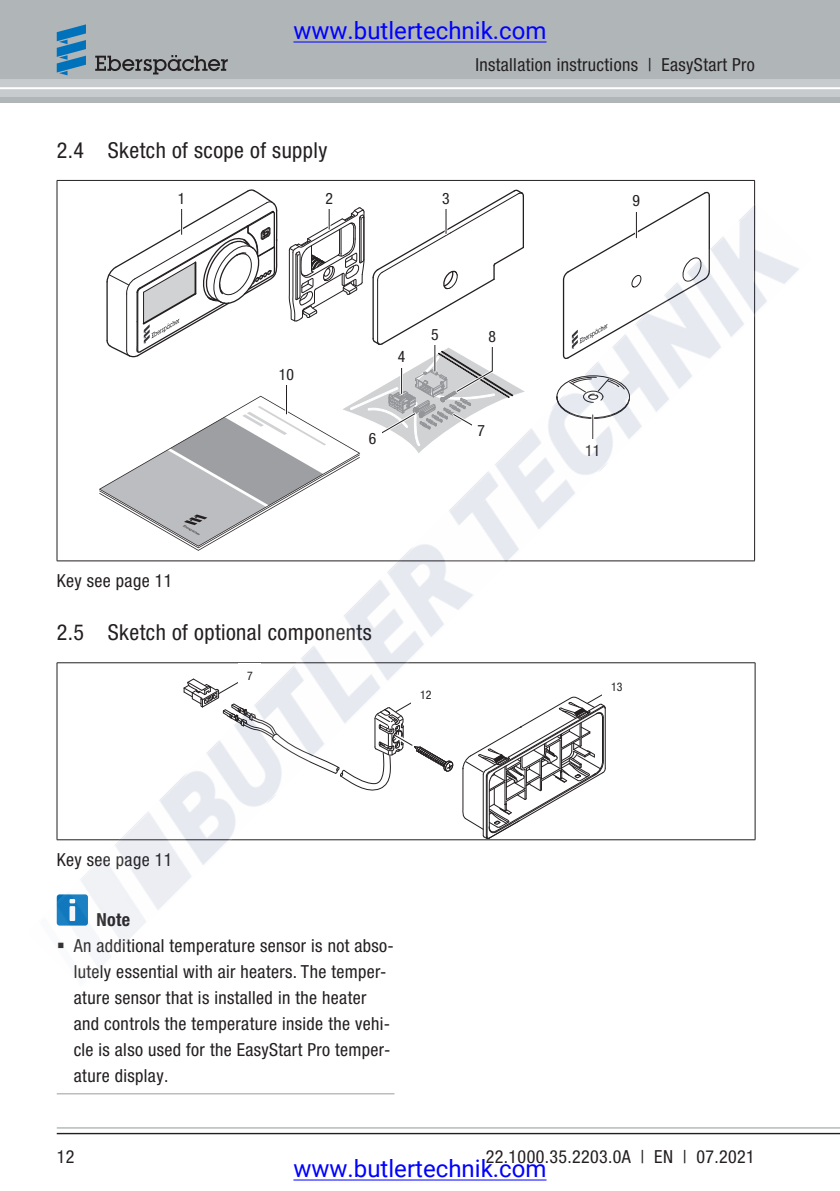
<style>
.page{position:relative;width:840px;height:1191px;background:#fff}
.page>*{position:absolute;margin:0;border:0;box-sizing:border-box;transform-origin:0 0}
.t1{font:24px "Roboto";color:#00f}
.t2{font:condensed 22px "Helvetica Neue LTW1 G";letter-spacing:.02em;color:#231f20}
.F_Fließtext_9pt{font:condensed 18px/26px "Helvetica Neue LTW1 G";letter-spacing:.02em;color:#231f20}
.F_Fließtext_9pt_bold{font:700 condensed 18px "Helvetica Neue LTW1 G";color:#231f20}
.t3{font:condensed 15.6px "Helvetica Neue LTW1 G";color:#231f20}
.t4{font:condensed 11.8px "Helvetica Neue LTW1 G";color:#231f20}
</style>
<div class="page">
<hr style="left:57px;top:1093px;width:337px;height:1px;background:#bcbdc0">
<hr style="left:57px;top:180px;width:697px;height:1px;background:#231f20">
<hr style="left:57px;top:181px;width:1px;height:379px;background:#231f20">
<hr style="left:753px;top:181px;width:1px;height:379px;background:#231f20">
<div style="left:0;top:0;width:839px;height:102px;background:#b0b6b8"></div>
<div style="left:0;top:80px;width:839px;height:17px;background:#c7cbcd"></div>
<hr style="left:0;top:87px;width:839px;height:2px;background:#fff">
<svg style="left:95px;top:55px;width:133px;height:19px"></svg>
<svg style="left:57px;top:24px;width:29px;height:51px"></svg>
<hr style="left:57px;top:1127px;width:782px;height:1px;background:#b0b6b8">
<hr style="left:57px;top:1132px;width:782px;height:2px;background:#231f20">
<img style="left:56px;top:204px;width:743px;height:763px">
<hr style="left:293px;top:42px;width:253px;height:1px;background:#00f">
<hr style="left:293px;top:1179px;width:253px;height:1px;background:#00f">
<svg style="left:58px;top:942px;width:5px;height:5px"></svg>
<h1 class="t1" style="left:293px;top:14px;width:254px">www.butlertechnik.com</h1>
<p class="t2" style="left:57px;top:137px;width:272px">2.4 Sketch of scope of supply</p>
<p class="t3" style="left:178px;top:189px;width:9px">1</p>
<p class="t3" style="left:325px;top:189px;width:9px">2</p>
<p class="F_Fließtext_9pt" style="left:475px;top:52px;width:281px">Installation instructions | EasyStart Pro</p>
<p class="t3" style="left:442px;top:189px;width:9px">3</p>
<p class="t3" style="left:632px;top:192px;width:9px">9</p>
<p class="t3" style="left:279px;top:365px;width:17px">10</p>
<p class="t3" style="left:397px;top:347px;width:9px">4</p>
<p class="t3" style="left:369px;top:429px;width:9px">6</p>
<p class="t3" style="left:431px;top:325px;width:9px">5</p>
<p class="t3" style="left:488px;top:327px;width:9px">8</p>
<p class="t3" style="left:477px;top:421px;width:9px">7</p>
<p class="F_Fließtext_9pt" style="left:57px;top:568px;width:117px">Key see page 11</p>
<p class="t2" style="left:57px;top:619px;width:316px">2.5 Sketch of optional components</p>
<p class="t4" style="left:247px;top:668px;width:7px">7</p>
<p class="t4" style="left:420px;top:687px;width:13px">12</p>
<p class="t3" style="left:585px;top:441px;width:17px">11</p>
<p class="t4" style="left:610px;top:679px;width:13px">13</p>
<p class="F_Fließtext_9pt" style="left:57px;top:846px;width:117px">Key see page 11</p>
<p class="F_Fließtext_9pt_bold" style="left:96px;top:908px;width:35px">Note</p>
<p class="F_Fließtext_9pt" style="left:74px;top:932px;width:321px">An additional temperature sensor is not abso&shy;lutely essential with air heaters. The temper&shy;ature sensor that is installed in the heater and controls the temperature inside the vehi&shy;cle is also used for the EasyStart Pro temper&shy;ature display.</p>
<p class="F_Fließtext_9pt" style="left:57px;top:1143px;width:19px">12</p>
<p class="F_Fließtext_9pt" style="left:485px;top:1143px;width:270px">22.1000.35.2203.0A | EN | 07.2021</p>
<h1 class="t1" style="left:293px;top:1152px;width:254px">www.butlertechnik.com</h1>
</div>
